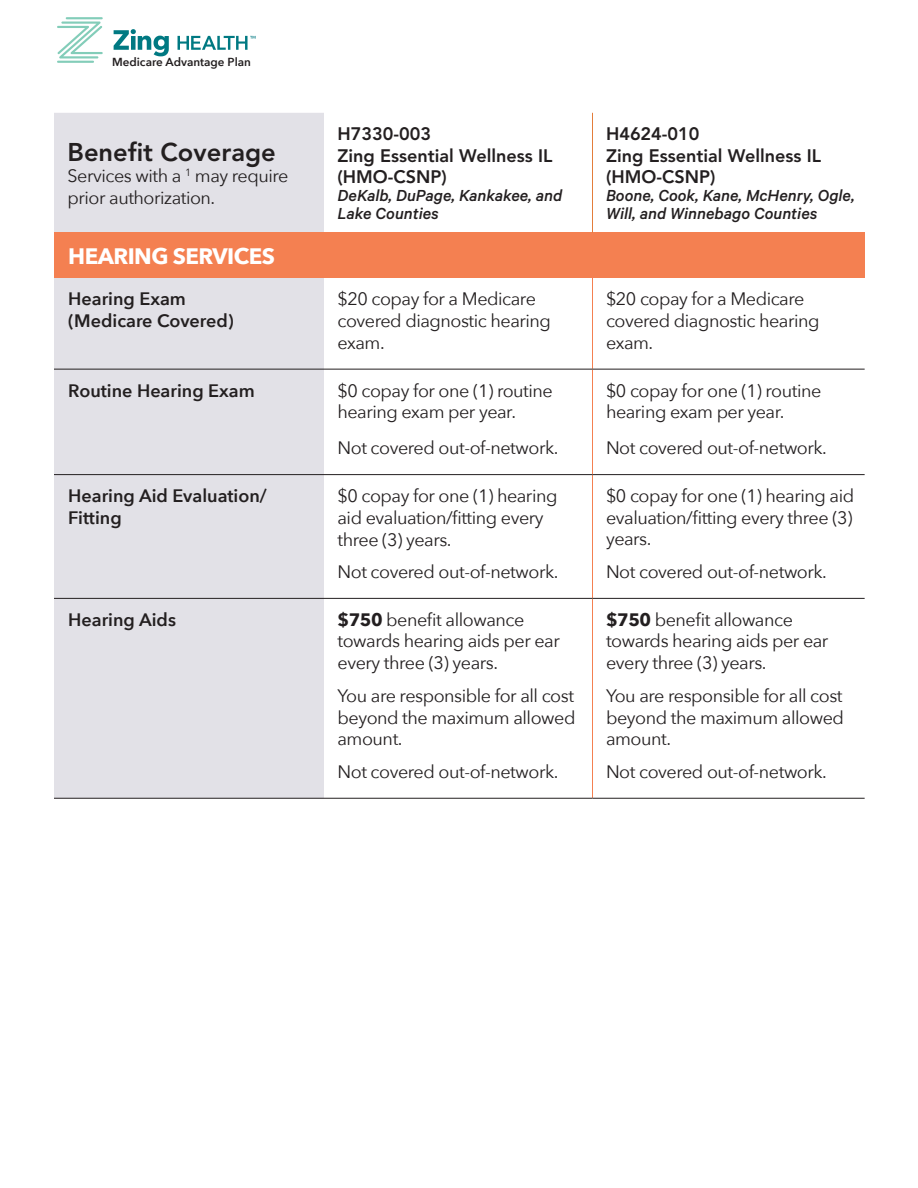
<style>
.page{position:relative;width:918px;height:1188px;background:#fff}
.page>*{position:absolute;margin:0;border:0;box-sizing:border-box;transform-origin:0 0}
.t1{font:800 25.5px "Avenir";color:#231f20}
.t2{font:700 22.35px "Avenir Next";letter-spacing:-.025em;color:#fff}
.t3{font:18px/21.8px "Avenir Next";letter-spacing:-.025em;color:#231f20}
.t4{font:italic 500 18px/18px "Calibre";color:#231f20}
.t5{font:600 18px/21.8px "Avenir Next";color:#231f20}
.t6{font:800 18px/21.6px "Avenir";color:#231f20}
.t7{font:600 11.7px "Avenir Next";color:#231f20}
.s1{font-weight:700}
</style>
<div class="page">
<svg style="left:114px;top:29px;width:55px;height:27px"></svg>
<hr style="left:66px;top:17px;width:37px;height:2px;background:#83cdb9">
<hr style="left:57px;top:61px;width:37px;height:2px;background:#83cdb9">
<svg style="left:57px;top:22px;width:46px;height:36px"></svg>
<svg style="left:178px;top:36px;width:78px;height:14px"></svg>
<div style="left:54px;top:113px;width:270px;height:685px;background:#e2e1e7"></div>
<div style="left:54px;top:233px;width:811px;height:45px;background:#f48051"></div>
<hr style="left:592px;top:278px;width:1px;height:91px;background:#f48051">
<hr style="left:592px;top:370px;width:1px;height:104px;background:#f48051">
<hr style="left:592px;top:475px;width:1px;height:123px;background:#f48051">
<hr style="left:592px;top:599px;width:1px;height:199px;background:#f48051">
<hr style="left:54px;top:369px;width:270px;height:1px;background:#231f20">
<hr style="left:54px;top:474px;width:270px;height:1px;background:#231f20">
<hr style="left:54px;top:598px;width:270px;height:1px;background:#231f20">
<hr style="left:54px;top:798px;width:270px;height:1px;background:#231f20">
<hr style="left:324px;top:369px;width:268px;height:1px;background:#231f20">
<hr style="left:324px;top:474px;width:268px;height:1px;background:#231f20">
<hr style="left:324px;top:598px;width:268px;height:1px;background:#231f20">
<hr style="left:324px;top:798px;width:268px;height:1px;background:#231f20">
<hr style="left:592px;top:369px;width:273px;height:1px;background:#231f20">
<hr style="left:592px;top:474px;width:273px;height:1px;background:#231f20">
<hr style="left:592px;top:598px;width:273px;height:1px;background:#231f20">
<hr style="left:592px;top:798px;width:273px;height:1px;background:#231f20">
<hr style="left:592px;top:113px;width:1px;height:120px;background:#e37d3b">
<p class="t7" style="left:112px;top:52px;width:140px">Medicare Advantage Plan</p>
<h1 class="t1" style="left:68px;top:137px;width:210px">Benefit Coverage</h1>
<p class="t3" style="left:68px;top:165px;width:222px">Services with a <sup>1</sup> may require prior authorization.</p>
<p class="t6" style="left:338px;top:123px;width:217px">H7330-003<br>Zing Essential Wellness IL (HMO-CSNP)</p>
<p class="t4" style="left:338px;top:186px;width:226px">DeKalb, DuPage, Kankakee, and<br>Lake Counties</p>
<p class="t6" style="left:606px;top:123px;width:217px">H4624-010<br>Zing Essential Wellness IL (HMO-CSNP)</p>
<p class="t4" style="left:606px;top:186px;width:250px">Boone, Cook, Kane, McHenry, Ogle,<br>Will, and Winnebago Counties</p>
<p class="t2" style="left:68px;top:237px;width:208px">HEARING SERVICES</p>
<p class="t5" style="left:68px;top:288px;width:167px">Hearing Exam (Medicare Covered)</p>
<p class="t3" style="left:338px;top:287px;width:215px">$20 copay for a Medicare covered diagnostic hearing exam.</p>
<p class="t3" style="left:606px;top:287px;width:215px">$20 copay for a Medicare covered diagnostic hearing exam.</p>
<p class="t5" style="left:68px;top:379px;width:188px">Routine Hearing Exam</p>
<p class="t3" style="left:338px;top:379px;width:217px">$0 copay for one (1) routine hearing exam per year.</p>
<p class="t3" style="left:338px;top:436px;width:222px">Not covered out-of-network.</p>
<p class="t3" style="left:606px;top:379px;width:217px">$0 copay for one (1) routine hearing exam per year.</p>
<p class="t3" style="left:606px;top:436px;width:222px">Not covered out-of-network.</p>
<p class="t5" style="left:68px;top:484px;width:200px">Hearing Aid Evaluation/<br>Fitting</p>
<p class="t3" style="left:338px;top:484px;width:221px">$0 copay for one (1) hearing aid evaluation/fitting every three (3) years.</p>
<p class="t3" style="left:338px;top:560px;width:222px">Not covered out-of-network.</p>
<p class="t5" style="left:68px;top:608px;width:109px">Hearing Aids</p>
<p class="t3" style="left:338px;top:608px;width:224px"><span class="s1">$750</span> benefit allowance towards hearing aids per ear every three (3) years.</p>
<p class="t3" style="left:338px;top:684px;width:240px;text-align:justify">You are responsible for all cost beyond the maximum allowed amount.</p>
<p class="t3" style="left:338px;top:760px;width:222px">Not covered out-of-network.</p>
<p class="t3" style="left:606px;top:484px;width:250px;text-align:justify">$0 copay for one (1) hearing aid evaluation/fitting every three (3) years.</p>
<p class="t3" style="left:606px;top:560px;width:222px">Not covered out-of-network.</p>
<p class="t3" style="left:606px;top:608px;width:224px"><span class="s1">$750</span> benefit allowance towards hearing aids per ear every three (3) years.</p>
<p class="t3" style="left:606px;top:684px;width:240px;text-align:justify">You are responsible for all cost beyond the maximum allowed amount.</p>
<p class="t3" style="left:606px;top:760px;width:222px">Not covered out-of-network.</p>
</div>
